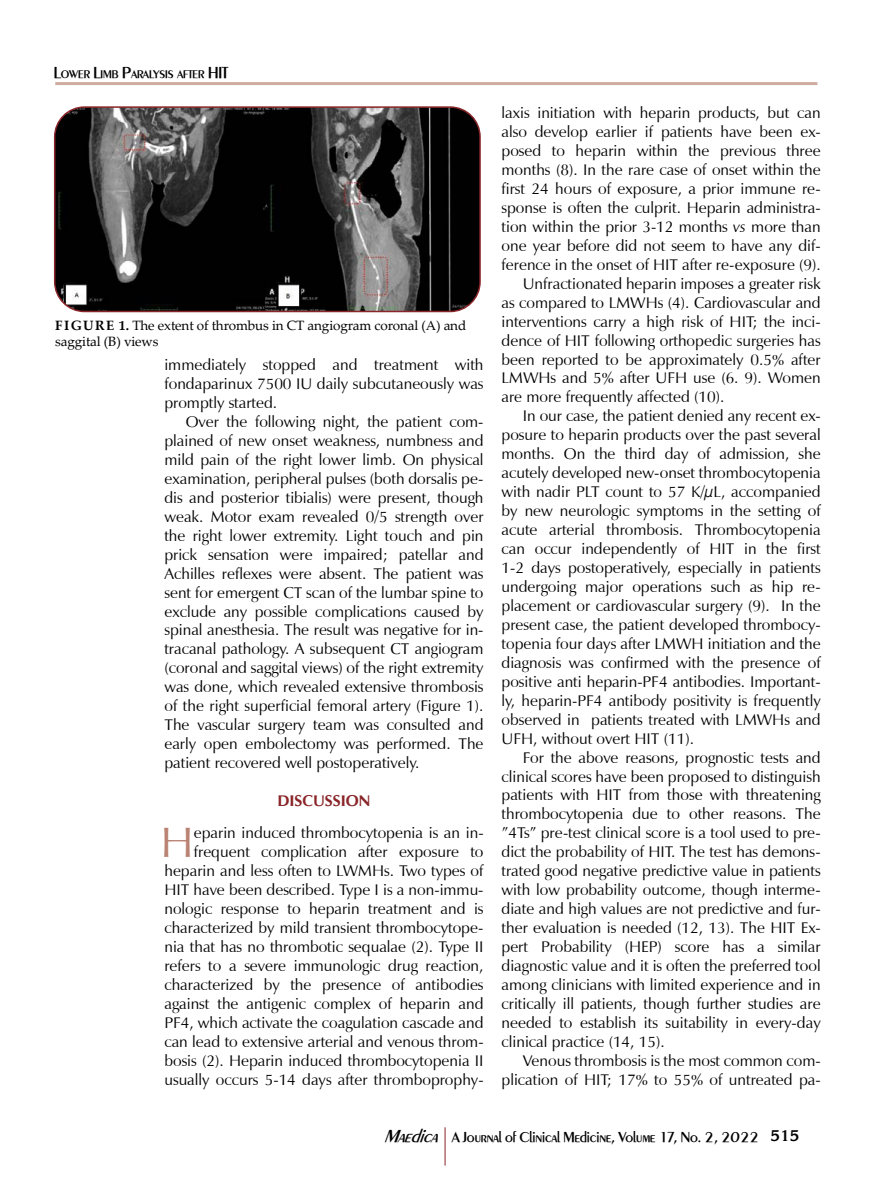
<style>
.page{position:relative;width:893px;height:1191px;background:#fff}
.page>*{position:absolute;margin:0;border:0;box-sizing:border-box;transform-origin:0 0}
.t1{font:43.35px "Z Humanist Normal";color:#b98272}
.t2{font:15.75px/18.9px "Z Humanist Normal";color:#000;text-align:justify}
.t3{font:700 15.75px "Z Humanist";color:#8a2529}
.t4{font:500 15px "Peinaud";letter-spacing:-.005em;color:#000}
.t5{font:13.5px/16.2px "Palatino Linotype";letter-spacing:-.01em;color:#000}
.t6{font:500 11.55px "Peinaud";color:#000}
.s1{font-size:16.5px}
.s2{font-weight:700}
.s3{font-family:"Z Humanist";font-style:italic}
.s4{font-style:italic;font-size:18px}
.s5{font-family:"Korina";font-weight:700}
</style>
<div class="page">
<hr style="left:55px;top:82px;width:762px;height:3px;background:#d0aca0">
<hr style="left:445px;top:1127px;width:1px;height:38px;background:#8a2529">
<img style="left:55px;top:109px;width:423px;height:202px">
<div style="left:54px;top:106px;width:427px;height:206px;border:2px solid #8a2529;border-radius:30px"></div>
<p class="t6" style="left:54px;top:67px;width:171px"><span class="s1">L</span>OWER <span class="s1">L</span>IMB <span class="s1">P</span>ARALYSIS AFTER <span class="s1">HIT</span></p>
<p class="t5" style="left:55px;top:316px;width:412px"><span class="s2">FIGURE 1.</span> The extent of thrombus in CT angiogram coronal (Α) and saggital (B) views</p>
<p class="t2" style="left:164px;top:355px;width:321px">immediately stopped and treatment with fondaparinux 7500 IU daily subcutaneously was promptly started.</p>
<p class="t2" style="left:164px;top:412px;width:321px;text-indent:21px">Over the following night, the patient com&shy;plained of new onset weakness, numbness and mild pain of the right lower limb. On physical examination, peripheral pulses (both dorsalis pe&shy;dis and posterior tibialis) were present, though weak. Motor exam revealed 0/5 strength over the right lower extremity. Light touch and pin prick sensation were impaired; patellar and Achilles reflexes were absent. The patient was sent for emergent CT scan of the lumbar spine to exclude any possible complications caused by spinal anesthesia. The result was negative for in&shy;tracanal pathology. A subsequent CT angiogram (coronal and saggital views) of the right extremity was done, which revealed extensive thrombosis of the right superficial femoral artery (Figure 1).<br>The vascular surgery team was consulted and early open embolectomy was performed. The patient recovered well postoperatively.</p>
<p class="t3" style="left:277px;top:791px;width:95px">DISCUSSION</p>
<h1 class="t1" style="left:161px;top:817px;width:35px">H</h1>
<p class="t2" style="left:164px;top:823px;width:321px;text-align:right">eparin induced thrombocytopenia is an in&shy;frequent complication after exposure to heparin and less often to LWMHs. Two types of HIT have been described. Type I is a non-immu&shy;nologic response to heparin treatment and is characterized by mild transient thrombocytope&shy;nia that has no thrombotic sequalae (2). Type II refers to a severe immunologic drug reaction, characterized by the presence of antibodies against the antigenic complex of heparin and PF4, which activate the coagulation cascade and can lead to extensive arterial and venous throm&shy;bosis (2). Heparin induced thrombocytopenia II usually occurs 5-14 days after thromboprophy-</p>
<p class="t2" style="left:502px;top:103px;width:321px">laxis initiation with heparin products, but can</p>
<p class="t2" style="left:502px;top:122px;width:321px">also develop earlier if patients have been ex-</p>
<p class="t2" style="left:502px;top:141px;width:321px">posed to heparin within the previous three</p>
<p class="t2" style="left:502px;top:160px;width:321px">months (8). In the rare case of onset within the</p>
<p class="t2" style="left:502px;top:179px;width:321px">first 24 hours of exposure, a prior immune re-</p>
<p class="t2" style="left:502px;top:198px;width:321px">sponse is often the culprit. Heparin administra-</p>
<p class="t2" style="left:502px;top:217px;width:321px">tion within the prior 3-12 months <span class="s3">vs</span> more than</p>
<p class="t2" style="left:502px;top:236px;width:319px">one year before did not seem to have any dif-</p>
<p class="t2" style="left:502px;top:255px;width:321px">ference in the onset of HIT after re-exposure (9).</p>
<p class="t2" style="left:523px;top:274px;width:299px">Unfractionated heparin imposes a greater risk</p>
<p class="t2" style="left:502px;top:293px;width:321px">as compared to LMWHs (4). Cardiovascular and</p>
<p class="t2" style="left:502px;top:312px;width:321px">interventions carry a high risk of HIT; the inci-</p>
<p class="t2" style="left:502px;top:331px;width:321px">dence of HIT following orthopedic surgeries has</p>
<p class="t2" style="left:502px;top:350px;width:321px">been reported to be approximately 0.5% after</p>
<p class="t2" style="left:502px;top:369px;width:321px">LMWHs and 5% after UFH use (6. 9). Women</p>
<p class="t2" style="left:502px;top:388px;width:224px">are more frequently affected (10).</p>
<p class="t2" style="left:523px;top:407px;width:299px">In our case, the patient denied any recent ex-</p>
<p class="t2" style="left:502px;top:426px;width:321px">posure to heparin products over the past several</p>
<p class="t2" style="left:502px;top:445px;width:321px">months. On the third day of admission, she</p>
<p class="t2" style="left:502px;top:463px;width:321px">acutely developed new-onset thrombocytopenia</p>
<p class="t2" style="left:502px;top:482px;width:321px">with nadir PLT count to 57 K/μL, accompanied</p>
<p class="t2" style="left:502px;top:501px;width:321px">by new neurologic symptoms in the setting of</p>
<p class="t2" style="left:502px;top:520px;width:321px">acute arterial thrombosis. Thrombocytopenia</p>
<p class="t2" style="left:502px;top:539px;width:321px">can occur independently of HIT in the first</p>
<p class="t2" style="left:502px;top:558px;width:321px">1-2 days postoperatively, especially in patients</p>
<p class="t2" style="left:502px;top:577px;width:321px">undergoing major operations such as hip re-</p>
<p class="t2" style="left:502px;top:596px;width:321px">placement or cardiovascular surgery (9). In the</p>
<p class="t2" style="left:502px;top:615px;width:321px">present case, the patient developed thrombocy-</p>
<p class="t2" style="left:502px;top:634px;width:321px">topenia four days after LMWH initiation and the</p>
<p class="t2" style="left:502px;top:653px;width:321px">diagnosis was confirmed with the presence of</p>
<p class="t2" style="left:502px;top:672px;width:321px">positive anti heparin-PF4 antibodies. Important-</p>
<p class="t2" style="left:502px;top:691px;width:321px">ly, heparin-PF4 antibody positivity is frequently</p>
<p class="t2" style="left:502px;top:710px;width:321px">observed in patients treated with LMWHs and</p>
<p class="t2" style="left:502px;top:729px;width:194px">UFH, without overt HIT (11).</p>
<p class="t2" style="left:523px;top:748px;width:299px">For the above reasons, prognostic tests and</p>
<p class="t2" style="left:502px;top:767px;width:321px">clinical scores have been proposed to distinguish</p>
<p class="t2" style="left:502px;top:786px;width:321px">patients with HIT from those with threatening</p>
<p class="t2" style="left:502px;top:805px;width:321px">thrombocytopenia due to other reasons. The</p>
<p class="t2" style="left:502px;top:823px;width:321px">”4Ts” pre-test clinical score is a tool used to pre-</p>
<p class="t2" style="left:502px;top:842px;width:319px">dict the probability of HIT. The test has demons-</p>
<p class="t2" style="left:502px;top:861px;width:321px">trated good negative predictive value in patients</p>
<p class="t2" style="left:502px;top:880px;width:319px">with low probability outcome, though interme-</p>
<p class="t2" style="left:502px;top:899px;width:321px">diate and high values are not predictive and fur-</p>
<p class="t2" style="left:502px;top:918px;width:321px">ther evaluation is needed (12, 13). The HIT Ex-</p>
<p class="t2" style="left:502px;top:937px;width:321px">pert Probability (HEP) score has a similar</p>
<p class="t2" style="left:502px;top:956px;width:321px">diagnostic value and it is often the preferred tool</p>
<p class="t2" style="left:502px;top:975px;width:321px">among clinicians with limited experience and in</p>
<p class="t2" style="left:502px;top:994px;width:321px">critically ill patients, though further studies are</p>
<p class="t2" style="left:502px;top:1013px;width:321px">needed to establish its suitability in every-day</p>
<p class="t2" style="left:502px;top:1032px;width:165px">clinical practice (14, 15).</p>
<p class="t2" style="left:523px;top:1051px;width:299px">Venous thrombosis is the most common com-</p>
<p class="t2" style="left:502px;top:1070px;width:321px">plication of HIT; 17% to 55% of untreated pa-</p>
<p class="t4" style="left:384px;top:1127px;width:417px"><span class="s4">Maedica</span> A Journal of Clinical Medicine, Volume 17, No. 2, 2022 <span class="s5">515</span></p>
</div>
